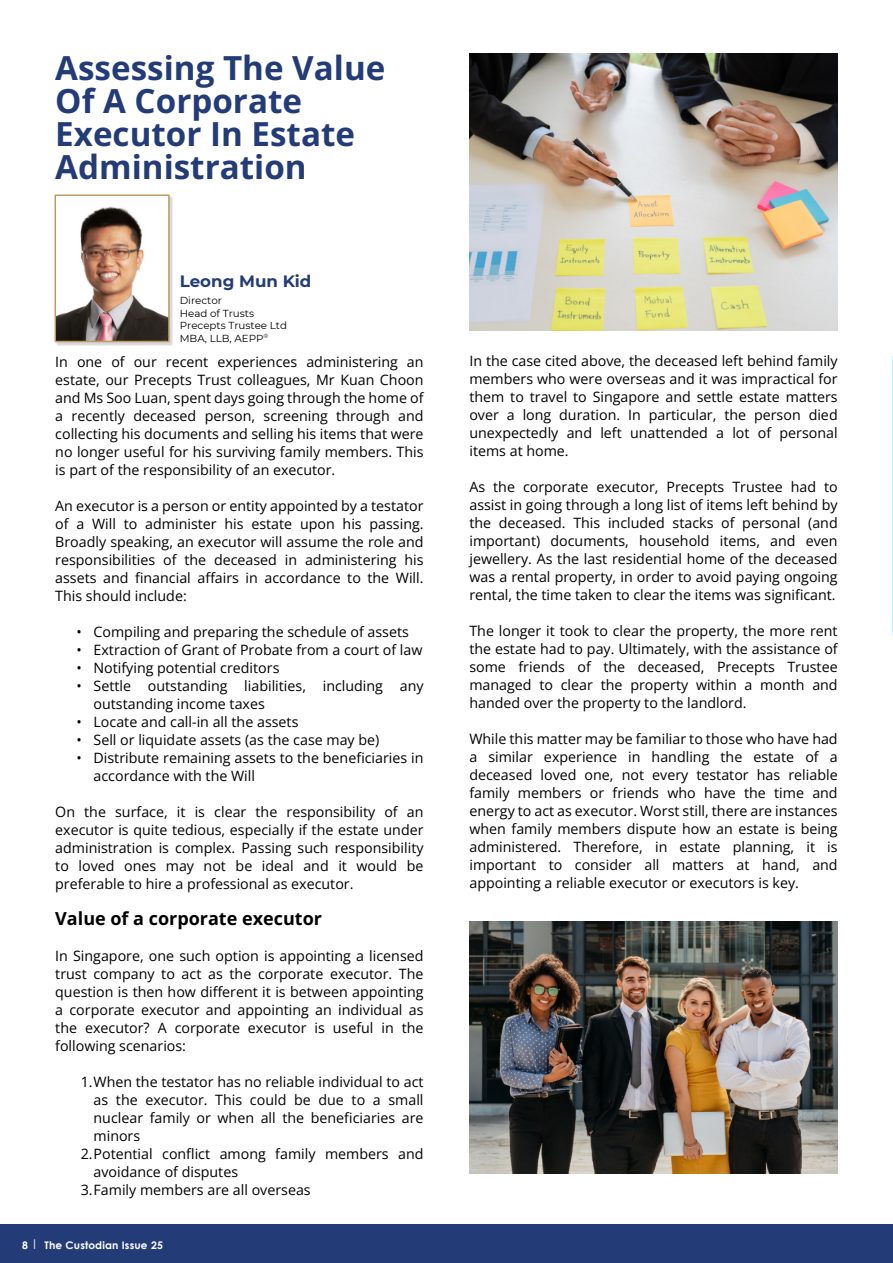
<style>
.page{position:relative;width:893px;height:1263px;background:#fff}
.page>*{position:absolute;margin:0;border:0;box-sizing:border-box;transform-origin:0 0}
.t1{font:700 33.15px/33.2px "Open Sans";color:#233c78}
.t2{font:700 18px "Open Sans";color:#000}
.t3{font:700 16.5px "Montserrat";color:#233c78}
.t4{font:14.25px/18px "Open Sans";color:#000;text-align:justify}
.t5{font:700 10.5px "Century Gothic";letter-spacing:.015em;color:#fff}
.t6{font:10.2px/12.5px "Montserrat";color:#000}
</style>
<div class="page">
<img style="left:469px;top:54px;width:369px;height:277px">
<hr style="left:892px;top:634px;width:1px;height:591px;background:#f5f9ff">
<hr style="left:892px;top:0;width:1px;height:192px;background:#caefff">
<hr style="left:892px;top:221px;width:1px;height:135px;background:#dee1f5">
<hr style="left:892px;top:356px;width:1px;height:278px;background:#f5f9ff">
<hr style="left:892px;top:356px;width:1px;height:45px;background:#ffe9b7">
<div style="left:0;top:1225px;width:893px;height:38px;background:#233c78"></div>
<hr style="left:892px;top:634px;width:1px;height:47px;background:#c0e1ec">
<img style="left:56px;top:196px;width:117px;height:149px">
<img style="left:58px;top:197px;width:109px;height:142px">
<div style="left:55px;top:194px;width:115px;height:148px;border:2px solid #be9b60"></div>
<img style="left:469px;top:921px;width:369px;height:253px">
<h1 class="t1" style="left:55px;top:50px;width:332px">Assessing The Value<br>Of A Corporate<br>Executor In Estate<br>Administration</h1>
<p class="t3" style="left:180px;top:271px;width:133px">Leong Mun Kid</p>
<p class="t6" style="left:180px;top:294px;width:109px">Director<br>Head of Trusts<br>Precepts Trustee Ltd<br>MBA, LLB, AEPP<sup>®</sup></p>
<p class="t4" style="left:55px;top:353px;width:370px">In one of our recent experiences administering an estate, our Precepts Trust colleagues, Mr Kuan Choon and Ms Soo Luan, spent days going through the home of a recently deceased person, screening through and collecting his documents and selling his items that were no longer useful for his surviving family members. This is part of the responsibility of an executor.</p>
<p class="t4" style="left:55px;top:497px;width:370px">An executor is a person or entity appointed by a testator of a Will to administer his estate upon his passing.<br>Broadly speaking, an executor will assume the role and responsibilities of the deceased in administering his assets and financial affairs in accordance to the Will.<br>This should include:</p>
<p class="t4" style="left:77px;top:623px;width:334px">• Compiling and preparing the schedule of assets</p>
<p class="t4" style="left:77px;top:641px;width:347px">• Extraction of Grant of Probate from a court of law</p>
<p class="t4" style="left:77px;top:659px;width:204px">• Notifying potential creditors</p>
<p class="t4" style="left:94px;top:677px;width:331px;text-indent:-17px">• Settle outstanding liabilities, including any outstanding income taxes</p>
<p class="t4" style="left:77px;top:713px;width:223px">• Locate and call-in all the assets</p>
<p class="t4" style="left:77px;top:731px;width:304px">• Sell or liquidate assets (as the case may be)</p>
<p class="t4" style="left:94px;top:749px;width:331px;text-indent:-17px">• Distribute remaining assets to the beneficiaries in accordance with the Will</p>
<p class="t4" style="left:55px;top:803px;width:370px">On the surface, it is clear the responsibility of an executor is quite tedious, especially if the estate under administration is complex. Passing such responsibility to loved ones may not be ideal and it would be preferable to hire a professional as executor.</p>
<p class="t2" style="left:55px;top:906px;width:268px">Value of a corporate executor</p>
<p class="t4" style="left:55px;top:947px;width:370px">In Singapore, one such option is appointing a licensed trust company to act as the corporate executor. The question is then how different it is between appointing a corporate executor and appointing an individual as the executor? A corporate executor is useful in the following scenarios:</p>
<p class="t4" style="left:81px;top:1073px;width:344px">1.When the testator has no reliable individual to act</p>
<p class="t4" style="left:94px;top:1091px;width:331px">as the executor. This could be due to a small</p>
<p class="t4" style="left:94px;top:1109px;width:332px">nuclear family or when all the beneficiaries are</p>
<p class="t4" style="left:94px;top:1127px;width:48px">minors</p>
<p class="t4" style="left:81px;top:1145px;width:344px">2.Potential conflict among family members and</p>
<p class="t4" style="left:94px;top:1163px;width:146px">avoidance of disputes</p>
<p class="t4" style="left:81px;top:1181px;width:231px">3.Family members are all overseas</p>
<p class="t5" style="left:22px;top:1241px;width:142px">8 | The Custodian Issue 25</p>
<p class="t4" style="left:469px;top:351px;width:370px">In the case cited above, the deceased left behind family members who were overseas and it was impractical for them to travel to Singapore and settle estate matters over a long duration. In particular, the person died unexpectedly and left unattended a lot of personal items at home.</p>
<p class="t4" style="left:469px;top:477px;width:370px">As the corporate executor, Precepts Trustee had to assist in going through a long list of items left behind by the deceased. This included stacks of personal (and important) documents, household items, and even jewellery. As the last residential home of the deceased was a rental property, in order to avoid paying ongoing rental, the time taken to clear the items was significant.</p>
<p class="t4" style="left:469px;top:621px;width:370px">The longer it took to clear the property, the more rent the estate had to pay. Ultimately, with the assistance of some friends of the deceased, Precepts Trustee managed to clear the property within a month and handed over the property to the landlord.</p>
<p class="t4" style="left:469px;top:729px;width:370px">While this matter may be familiar to those who have had a similar experience in handling the estate of a deceased loved one, not every testator has reliable family members or friends who have the time and energy to act as executor. Worst still, there are instances when family members dispute how an estate is being administered. Therefore, in estate planning, it is important to consider all matters at hand, and appointing a reliable executor or executors is key.</p>
</div>
